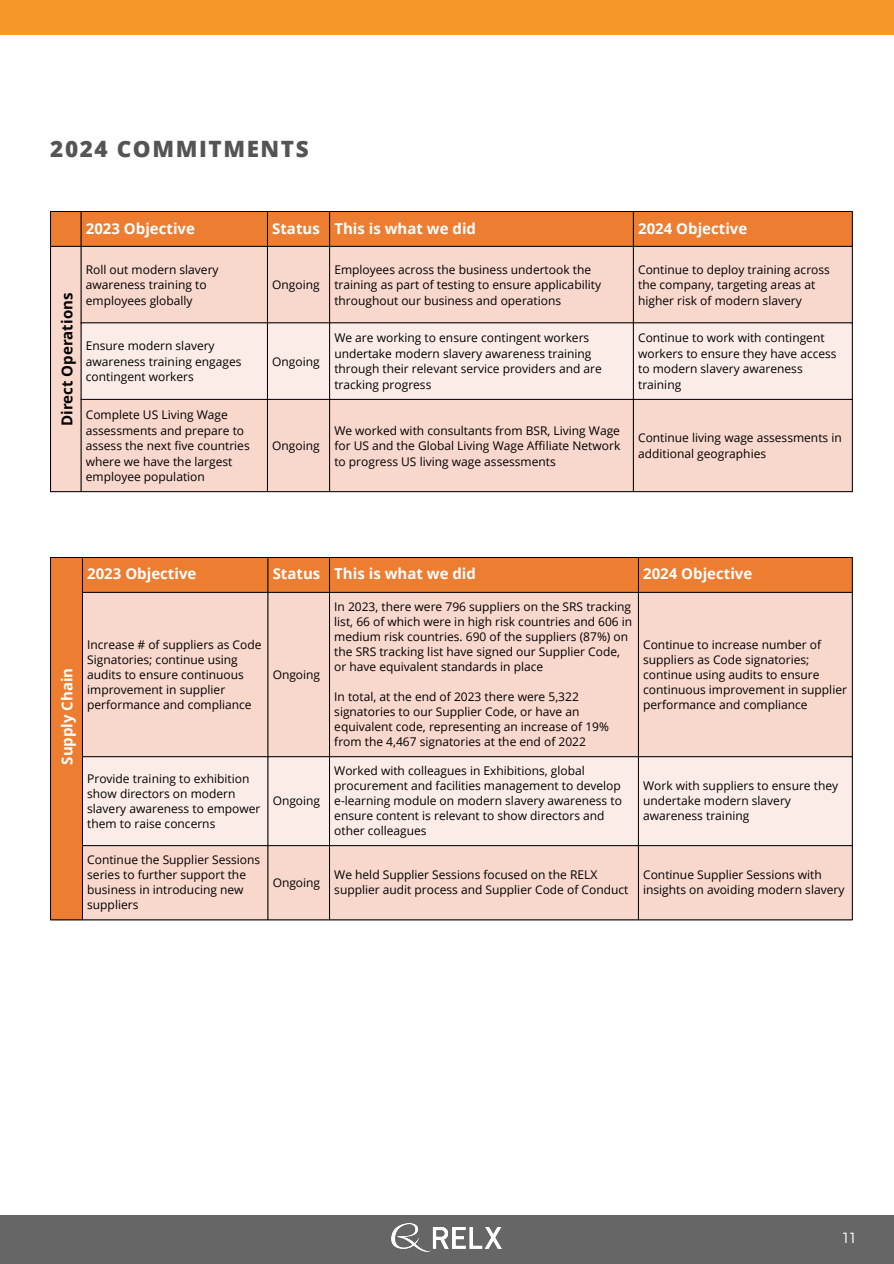
<style>
.page{position:relative;width:894px;height:1264px;background:#fff}
.page>*{position:absolute;margin:0;border:0;box-sizing:border-box;transform-origin:0 0}
.t1{font:800 22.5px "Open Sans";letter-spacing:.07em;color:#545454}
.t2{font:700 15px "Open Sans";color:#fff}
.t3{font:700 15px "Open Sans";color:#000}
.t4{font:300 14.7px "Montserrat";color:#fff}
.t5{font:12px/15px "Open Sans";color:#000}
</style>
<div class="page">
<div style="left:0;top:0;width:893px;height:35px;background:#f7972a"></div>
<div style="left:0;top:1215px;width:893px;height:48px;background:#666"></div>
<img style="left:391px;top:1223px;width:110px;height:28px">
<div style="left:51px;top:212px;width:800px;height:34px;background:#ed7d31"></div>
<div style="left:51px;top:247px;width:800px;height:244px;background:#f8d7cd"></div>
<div style="left:82px;top:323px;width:769px;height:76px;background:#fcece8"></div>
<hr style="left:50px;top:212px;width:1px;height:279px;background:#000">
<hr style="left:81px;top:212px;width:1px;height:279px;background:#000">
<hr style="left:267px;top:212px;width:1px;height:279px;background:#000">
<hr style="left:329px;top:212px;width:1px;height:279px;background:#000">
<hr style="left:633px;top:212px;width:1px;height:279px;background:#000">
<hr style="left:851px;top:212px;width:1px;height:279px;background:#000">
<hr style="left:50px;top:211px;width:802px;height:1px;background:#000">
<hr style="left:50px;top:246px;width:802px;height:1px;background:#000">
<hr style="left:81px;top:322px;width:771px;height:1px;background:#000">
<hr style="left:81px;top:399px;width:771px;height:1px;background:#000">
<hr style="left:50px;top:491px;width:802px;height:1px;background:#000">
<div style="left:51px;top:558px;width:800px;height:361px;background:#ed7d31"></div>
<div style="left:83px;top:593px;width:768px;height:326px;background:#f8d7cd"></div>
<div style="left:83px;top:757px;width:768px;height:88px;background:#fcece8"></div>
<hr style="left:50px;top:557px;width:1px;height:362px;background:#000">
<hr style="left:82px;top:557px;width:1px;height:362px;background:#000">
<hr style="left:267px;top:557px;width:1px;height:362px;background:#000">
<hr style="left:329px;top:557px;width:1px;height:362px;background:#000">
<hr style="left:638px;top:557px;width:1px;height:362px;background:#000">
<hr style="left:851px;top:557px;width:1px;height:362px;background:#000">
<hr style="left:50px;top:557px;width:802px;height:1px;background:#000">
<hr style="left:82px;top:592px;width:770px;height:1px;background:#000">
<hr style="left:82px;top:756px;width:770px;height:1px;background:#000">
<hr style="left:82px;top:845px;width:770px;height:1px;background:#000">
<hr style="left:50px;top:919px;width:802px;height:1px;background:#000">
<h1 class="t1" style="left:50px;top:133px;width:260px">2024 COMMITMENTS</h1>
<p class="t3" style="left:56px;top:426px;width:135px;rotate:-90deg">Direct Operations</p>
<p class="t2" style="left:86px;top:218px;width:111px">2023 Objective</p>
<p class="t2" style="left:272px;top:218px;width:205px">Status This is what we did</p>
<p class="t2" style="left:638px;top:218px;width:111px">2024 Objective</p>
<p class="t5" style="left:86px;top:261px;width:134px;line-height:15.5px">Roll out modern slavery awareness training to employees globally</p>
<p class="t5" style="left:334px;top:261px;width:268px;line-height:15.5px">Employees across the business undertook the training as part of testing to ensure applicability throughout our business and operations</p>
<p class="t5" style="left:638px;top:261px;width:193px;line-height:15.5px">Continue to deploy training across the company, targeting areas at higher risk of modern slavery</p>
<p class="t5" style="left:272px;top:277px;width:49px">Ongoing</p>
<p class="t5" style="left:86px;top:338px;width:157px;line-height:15.5px">Ensure modern slavery awareness training engages contingent workers</p>
<p class="t5" style="left:86px;top:407px;width:165px;line-height:15.5px">Complete US Living Wage assessments and prepare to assess the next five countries where we have the largest employee population</p>
<p class="t5" style="left:272px;top:353px;width:49px">Ongoing</p>
<p class="t5" style="left:272px;top:438px;width:49px">Ongoing</p>
<p class="t5" style="left:334px;top:330px;width:269px;line-height:15.5px">We are working to ensure contingent workers undertake modern slavery awareness training through their relevant service providers and are tracking progress</p>
<p class="t5" style="left:638px;top:330px;width:200px;line-height:15.5px">Continue to work with contingent workers to ensure they have access to modern slavery awareness training</p>
<p class="t5" style="left:334px;top:422px;width:287px;line-height:15.5px;text-align:justify">We worked with consultants from BSR, Living Wage for US and the Global Living Wage Affiliate Network to progress US living wage assessments</p>
<p class="t5" style="left:638px;top:430px;width:205px;line-height:15.5px">Continue living wage assessments in additional geographies</p>
<p class="t2" style="left:56px;top:764px;width:98px;rotate:-90deg">Supply Chain</p>
<p class="t2" style="left:87px;top:563px;width:111px">2023 Objective</p>
<p class="t2" style="left:272px;top:563px;width:205px">Status This is what we did</p>
<p class="t2" style="left:643px;top:563px;width:111px">2024 Objective</p>
<p class="t5" style="left:87px;top:637px;width:176px">Increase # of suppliers as Code<br>Signatories; continue using audits to ensure continuous improvement in supplier performance and compliance</p>
<p class="t5" style="left:87px;top:771px;width:175px">Provide training to exhibition show directors on modern slavery awareness to empower them to raise concerns</p>
<p class="t5" style="left:87px;top:852px;width:174px">Continue the Supplier Sessions series to further support the business in introducing new suppliers</p>
<p class="t5" style="left:272px;top:667px;width:49px">Ongoing</p>
<p class="t5" style="left:272px;top:793px;width:49px">Ongoing</p>
<p class="t5" style="left:334px;top:599px;width:299px">In 2023, there were 796 suppliers on the SRS tracking list, 66 of which were in high risk countries and 606 in medium risk countries. 690 of the suppliers (87%) on the SRS tracking list have signed our Supplier Code, or have equivalent standards in place</p>
<p class="t5" style="left:334px;top:689px;width:276px">In total, at the end of 2023 there were 5,322 signatories to our Supplier Code, or have an equivalent code, representing an increase of 19% from the 4,467 signatories at the end of 2022</p>
<p class="t5" style="left:334px;top:763px;width:289px">Worked with colleagues in Exhibitions, global procurement and facilities management to develop e-learning module on modern slavery awareness to ensure content is relevant to show directors and other colleagues</p>
<p class="t5" style="left:643px;top:637px;width:205px">Continue to increase number of suppliers as Code signatories; continue using audits to ensure continuous improvement in supplier performance and compliance</p>
<p class="t5" style="left:643px;top:778px;width:196px">Work with suppliers to ensure they undertake modern slavery awareness training</p>
<p class="t5" style="left:272px;top:875px;width:49px">Ongoing</p>
<p class="t5" style="left:334px;top:867px;width:295px">We held Supplier Sessions focused on the RELX supplier audit process and Supplier Code of Conduct</p>
<p class="t5" style="left:643px;top:867px;width:203px">Continue Supplier Sessions with insights on avoiding modern slavery</p>
<p class="t4" style="left:842px;top:1228px;width:14px">141</p>
</div>
